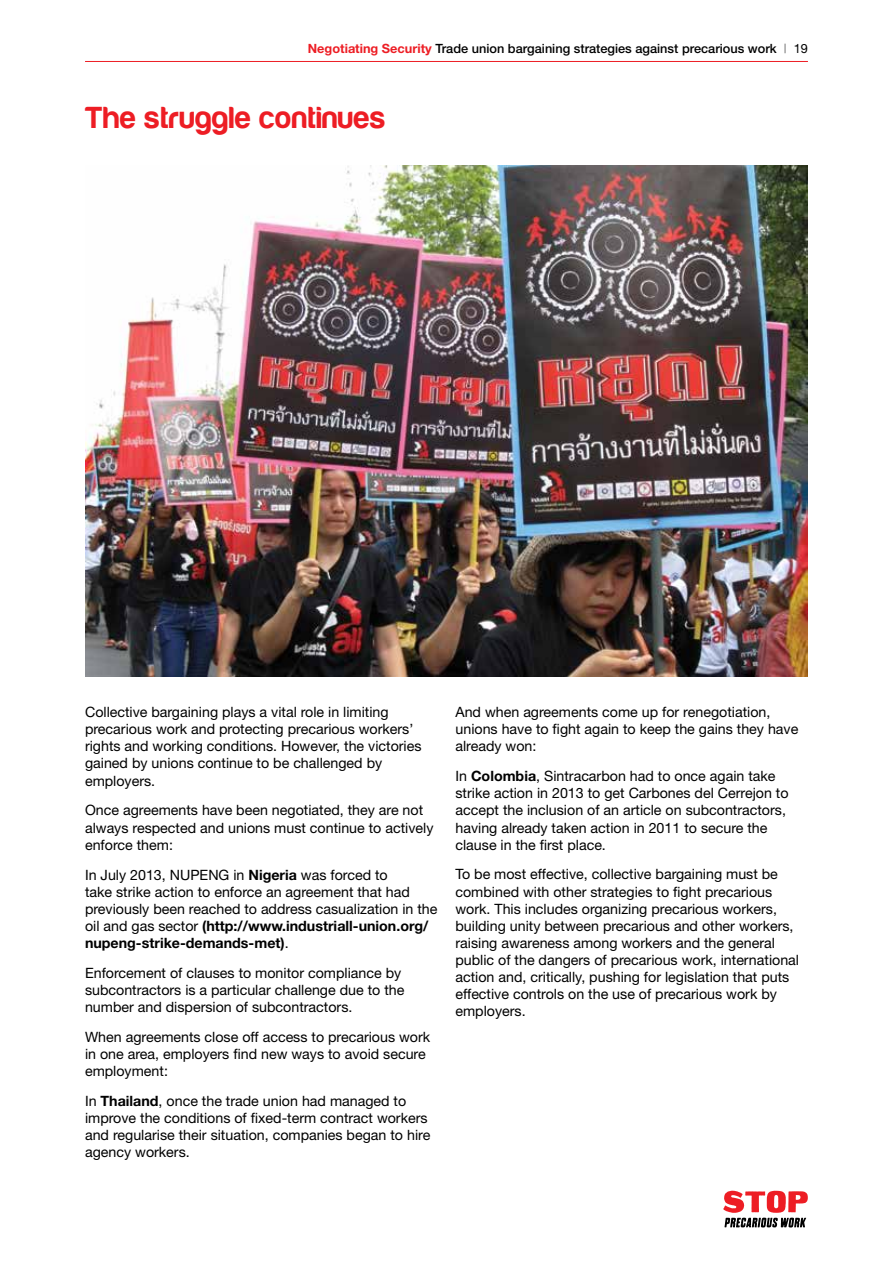
<style>
.page{position:relative;width:893px;height:1263px;background:#fff}
.page>*{position:absolute;margin:0;border:0;box-sizing:border-box;transform-origin:0 0}
.t1{font:31.5px "Harabara";letter-spacing:.03em;color:#ed1d24}
.t2{font:14.25px/17.1px "Helvetica Neue";color:#000}
.t3{font:500 12.75px "Helvetica Neue";color:#000}
.s1{font-weight:700;color:#ed1d24}
.s2{font-weight:100}
.s3{font-weight:400}
.s4{font-weight:700}
</style>
<div class="page">
<hr style="left:85px;top:61px;width:723px;height:1px;background:#ed1d24">
<svg style="left:723px;top:1191px;width:85px;height:36px"></svg>
<img style="left:85px;top:166px;width:723px;height:510px">
<p class="t3" style="left:308px;top:40px;width:502px"><span class="s1">Negotiating Security</span> Trade union bargaining strategies against precarious work <span class="s2">|</span> <span class="s3">19</span></p>
<h1 class="t1" style="left:85px;top:101px;width:302px">The struggle continues</h1>
<p class="t2" style="left:85px;top:703px;width:338px">Collective bargaining plays a vital role in limiting precarious work and protecting precarious workers’ rights and working conditions. However, the victories gained by unions continue to be challenged by employers.</p>
<p class="t2" style="left:85px;top:802px;width:350px">Once agreements have been negotiated, they are not always respected and unions must continue to actively enforce them:</p>
<p class="t2" style="left:85px;top:866px;width:354px">In July 2013, NUPENG in <span class="s4">Nigeria</span> was forced to<br>take strike action to enforce an agreement that had previously been reached to address casualization in the oil and gas sector <span class="s4">(http://www.industriall-union.org/ nupeng-strike-demands-met)</span>.</p>
<p class="t2" style="left:85px;top:964px;width:321px">Enforcement of clauses to monitor compliance by subcontractors is a particular challenge due to the number and dispersion of subcontractors.</p>
<p class="t2" style="left:85px;top:1028px;width:347px">When agreements close off access to precarious work in one area, employers find new ways to avoid secure employment:</p>
<p class="t2" style="left:85px;top:1092px;width:347px">In <span class="s4">Thailand</span>, once the trade union had managed to improve the conditions of fixed-term contract workers and regularise their situation, companies began to hire agency workers.</p>
<p class="t2" style="left:455px;top:703px;width:344px">And when agreements come up for renegotiation, unions have to fight again to keep the gains they have already won:</p>
<p class="t2" style="left:455px;top:767px;width:335px">In <span class="s4">Colombia</span>, Sintracarbon had to once again take strike action in 2013 to get Carbones del Cerrejon to accept the inclusion of an article on subcontractors, having already taken action in 2011 to secure the clause in the first place.</p>
<p class="t2" style="left:455px;top:866px;width:345px">To be most effective, collective bargaining must be combined with other strategies to fight precarious work. This includes organizing precarious workers, building unity between precarious and other workers, raising awareness among workers and the general public of the dangers of precarious work, international action and, critically, pushing for legislation that puts effective controls on the use of precarious work by employers.</p>
</div>
